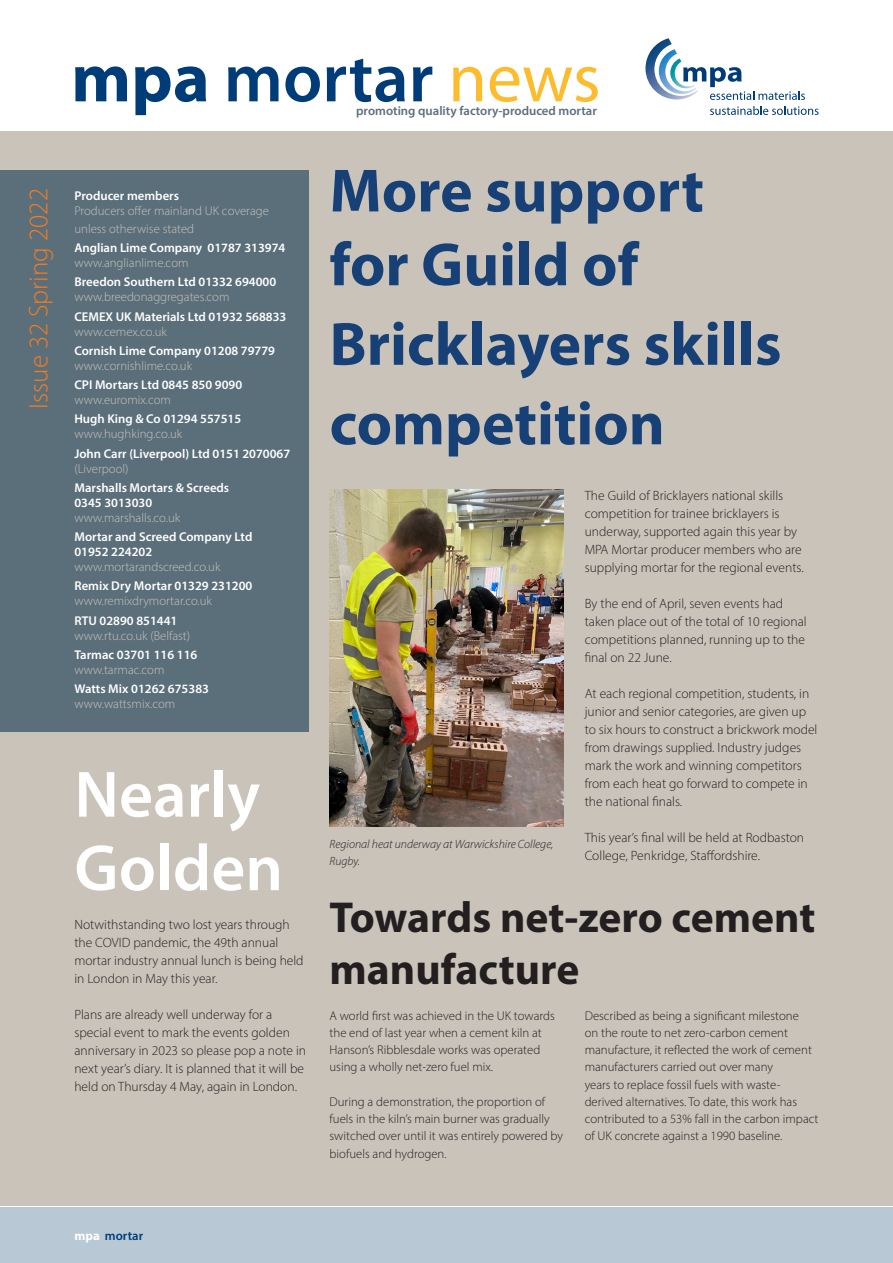
<style>
.page{position:relative;width:893px;height:1263px;background:#fff}
.page>*{position:absolute;margin:0;border:0;box-sizing:border-box;transform-origin:0 0}
.t1{font:600 69.75px "Myriad Pro";color:#003d78}
.t2{font:600 66px/73.5px "Myriad Pro";color:#fff}
.t3{font:700 61.5px/73.8px "Myriad Pro";color:#174076}
.t4{font:700 43.5px/52.2px "Myriad Pro";color:#231f20}
.t5{font:300 27px "Myriad Pro";color:#f47b21}
.t6{font:300 13.5px/18px "Myriad Pro";color:#231f20}
.t7{font:300 12.75px/17.2px "Myriad Pro";color:#231f20}
.t8{font:600 12.75px/15px "Myriad Pro";color:#fff}
.t9{font:300 12.75px/18px "Myriad Pro";color:#c9c3ba}
.t10{font:600 12.75px "Myriad Pro";color:#5b6f7b}
.t11{font:600 12.75px "Myriad Pro";color:#003d78}
.t12{font:italic 300 12px/17.2px "Myriad Pro";color:#231f20}
.s1{font-weight:700}
.s2{font-weight:400;color:#fdbb2e}
.s3{font-weight:700;color:#fff}
</style>
<div class="page">
<div style="left:0;top:132px;width:893px;height:1074px;background:#c9c3ba"></div>
<div style="left:0;top:1208px;width:893px;height:55px;background:#b9c8d5"></div>
<div style="left:0;top:170px;width:308px;height:561px;background:#5b6f7b"></div>
<svg style="left:645px;top:38px;width:160px;height:62px"></svg>
<svg style="left:710px;top:106px;width:109px;height:9px"></svg>
<img style="left:330px;top:490px;width:233px;height:337px">
<h3 class="t5" style="left:22px;top:409px;width:222px;rotate:-90deg">Issue 32 Spring 2022</h3>
<h1 class="t1" style="left:71px;top:34px;width:531px"><span class="s1">mpa</span> mortar <span class="s2">news</span></h1>
<p class="t10" style="left:356px;top:102px;width:242px">promoting quality factory-produced mortar</p>
<p class="t8" style="left:74px;top:188px;width:106px">Producer members</p>
<p class="t9" style="left:74px;top:201px;width:196px">Producers offer mainland UK coverage unless otherwise stated</p>
<p class="t8" style="left:74px;top:240px;width:212px">Anglian Lime Company 01787 313974</p>
<p class="t9" style="left:74px;top:254px;width:116px">www.anglianlime.com</p>
<p class="t8" style="left:74px;top:274px;width:203px">Breedon Southern Ltd 01332 694000</p>
<p class="t9" style="left:74px;top:288px;width:157px">www.breedonaggregates.com</p>
<p class="t8" style="left:74px;top:308px;width:213px">CEMEX UK Materials Ltd 01932 568833</p>
<p class="t9" style="left:74px;top:322px;width:94px">www.cemex.co.uk</p>
<p class="t8" style="left:74px;top:343px;width:202px">Cornish Lime Company 01208 79779</p>
<p class="t9" style="left:74px;top:356px;width:119px">www.cornishlime.co.uk</p>
<p class="t8" style="left:74px;top:377px;width:169px">CPI Mortars Ltd 0845 850 9090</p>
<p class="t9" style="left:74px;top:391px;width:98px">www.euromix.com</p>
<p class="t8" style="left:74px;top:411px;width:168px">Hugh King &amp; Co 01294 557515</p>
<p class="t9" style="left:74px;top:425px;width:109px">www.hughking.co.uk</p>
<p class="t8" style="left:74px;top:445px;width:217px">John Carr (Liverpool) Ltd 0151 2070067</p>
<p class="t9" style="left:74px;top:459px;width:56px">(Liverpool)</p>
<p class="t8" style="left:74px;top:480px;width:156px">Marshalls Mortars &amp; Screeds<br>0345 3013030</p>
<p class="t9" style="left:74px;top:508px;width:107px">www.marshalls.co.uk</p>
<p class="t8" style="left:74px;top:529px;width:179px">Mortar and Screed Company Ltd<br>01952 224202</p>
<p class="t9" style="left:74px;top:558px;width:148px">www.mortarandscreed.co.uk</p>
<p class="t8" style="left:74px;top:578px;width:180px">Remix Dry Mortar 01329 231200</p>
<p class="t9" style="left:74px;top:592px;width:139px">www.remixdrymortar.co.uk</p>
<p class="t8" style="left:74px;top:612px;width:104px">RTU 02890 851441</p>
<p class="t9" style="left:74px;top:626px;width:117px">www.rtu.co.uk (Belfast)</p>
<p class="t8" style="left:74px;top:647px;width:124px">Tarmac 03701 116 116</p>
<p class="t9" style="left:74px;top:660px;width:92px">www.tarmac.com</p>
<p class="t8" style="left:74px;top:681px;width:136px">Watts Mix 01262 675383</p>
<p class="t9" style="left:74px;top:695px;width:102px">www.wattsmix.com</p>
<h2 class="t2" style="left:74px;top:756px;width:210px">Nearly<br>Golden</h2>
<p class="t6" style="left:74px;top:916px;width:231px">Notwithstanding two lost years through the COVID pandemic, the 49th annual mortar industry annual lunch is being held in London in May this year.</p>
<p class="t6" style="left:74px;top:1006px;width:233px">Plans are already well underway for a special event to mark the events golden anniversary in 2023 so please pop a note in next year’s diary. It is planned that it will be held on Thursday 4 May, again in London.</p>
<h3 class="t3" style="left:330px;top:152px;width:376px">More support for Guild of</h3>
<h3 class="t3" style="left:330px;top:302px;width:453px;line-height:79.5px">Bricklayers skills competition</h3>
<p class="t6" style="left:585px;top:486px;width:221px">The Guild of Bricklayers national skills competition for trainee bricklayers is underway, supported again this year by MPA Mortar producer members who are supplying mortar for the regional events.</p>
<p class="t6" style="left:585px;top:594px;width:223px">By the end of April, seven events had taken place out of the total of 10 regional competitions planned, running up to the final on 22 June.</p>
<p class="t6" style="left:585px;top:684px;width:234px">At each regional competition, students, in junior and senior categories, are given up to six hours to construct a brickwork model from drawings supplied. Industry judges mark the work and winning competitors from each heat go forward to compete in the national finals.</p>
<p class="t6" style="left:585px;top:828px;width:221px">This year’s final will be held at Rodbaston<br>College, Penkridge, Staffordshire.</p>
<p class="t12" style="left:330px;top:835px;width:225px">Regional heat underway at Warwickshire College,<br>Rugby.</p>
<h3 class="t4" style="left:330px;top:890px;width:487px">Towards net-zero cement manufacture</h3>
<p class="t7" style="left:330px;top:1006px;width:227px">A world first was achieved in the UK towards the end of last year when a cement kiln at Hanson’s Ribblesdale works was operated using a wholly net-zero fuel mix.</p>
<p class="t7" style="left:330px;top:1093px;width:235px">During a demonstration, the proportion of fuels in the kiln’s main burner was gradually switched over until it was entirely powered by biofuels and hydrogen.</p>
<p class="t7" style="left:585px;top:1006px;width:235px">Described as being a significant milestone<br>on the route to net zero-carbon cement manufacture, it reflected the work of cement manufacturers carried out over many<br>years to replace fossil fuels with waste&shy;derived alternatives. To date, this work has contributed to a 53% fall in the carbon impact of UK concrete against a 1990 baseline.</p>
<p class="t11" style="left:74px;top:1228px;width:70px"><span class="s3">mpa</span> mortar</p>
</div>
